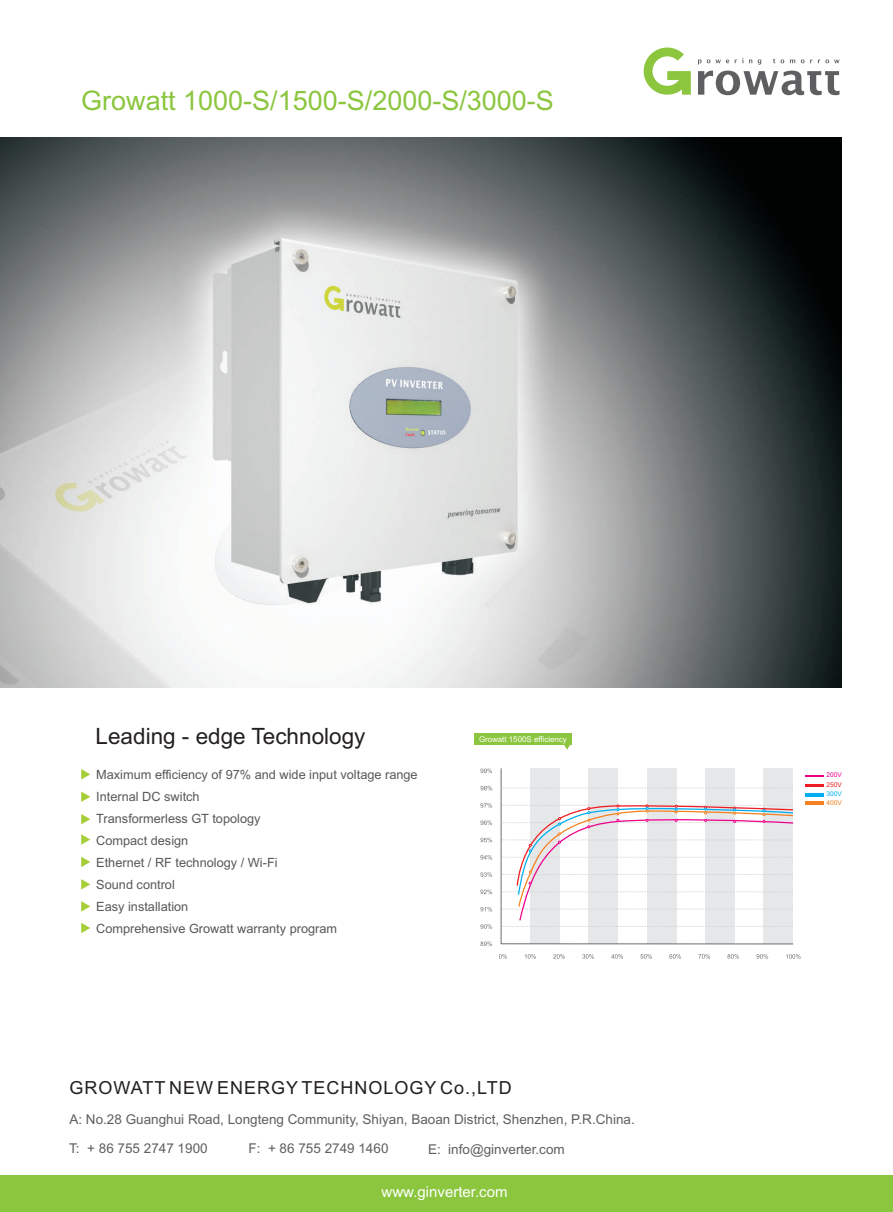
<style>
.page{position:relative;width:893px;height:1212px;background:#fff}
.page>*{position:absolute;margin:0;border:0;box-sizing:border-box;transform-origin:0 0}
.t1{font:27px "Arial";color:#8bc63e}
.t2{font:22.5px "Arial";color:#231f20}
.t3{font:18px "Arial";letter-spacing:.055em;color:#231f20}
.t4{font:15px "Arial";color:#fff}
.t5{font:13.5px/29.2px "Arial";color:#5f5f62}
.t6{font:12.75px/22px "Arial";color:#57585a}
.t7{font:7.95px "Arial";color:#fff}
.t8{font:6.6px "Arial";color:#ed028c}
.t9{font:6.6px "Arial";color:#ee1d23}
.t10{font:6.6px "Arial";color:#f58220}
.t11{font:6.6px "Arial";color:#00aeef}
</style>
<div class="page">
<svg style="left:698px;top:60px;width:3px;height:5px"></svg>
<svg style="left:707px;top:60px;width:22px;height:3px"></svg>
<svg style="left:758px;top:60px;width:3px;height:5px"></svg>
<svg style="left:773px;top:59px;width:11px;height:4px"></svg>
<svg style="left:801px;top:60px;width:11px;height:3px"></svg>
<svg style="left:818px;top:60px;width:21px;height:3px"></svg>
<svg style="left:698px;top:71px;width:141px;height:24px"></svg>
<svg style="left:644px;top:48px;width:47px;height:47px"></svg>
<div style="left:0;top:1175px;width:893px;height:37px;background:#8bc63e"></div>
<svg style="left:81px;top:769px;width:9px;height:10px"></svg>
<svg style="left:81px;top:791px;width:9px;height:11px"></svg>
<svg style="left:81px;top:814px;width:9px;height:10px"></svg>
<svg style="left:81px;top:834px;width:9px;height:11px"></svg>
<svg style="left:81px;top:857px;width:9px;height:10px"></svg>
<svg style="left:81px;top:879px;width:9px;height:10px"></svg>
<svg style="left:81px;top:901px;width:9px;height:11px"></svg>
<svg style="left:81px;top:923px;width:9px;height:10px"></svg>
<div style="left:474px;top:734px;width:98px;height:11px;background:#8bc63e"></div>
<svg style="left:564px;top:745px;width:6px;height:5px"></svg>
<hr style="left:805px;top:801px;width:19px;height:4px;background:#f58220">
<hr style="left:805px;top:793px;width:19px;height:3px;background:#00aeef">
<hr style="left:805px;top:784px;width:19px;height:3px;background:#ee1d23">
<svg style="left:805px;top:775px;width:19px;height:2px"></svg>
<svg style="left:480px;top:803px;width:12px;height:5px"></svg>
<svg style="left:480px;top:820px;width:12px;height:5px"></svg>
<svg style="left:480px;top:838px;width:12px;height:4px"></svg>
<svg style="left:480px;top:855px;width:12px;height:5px"></svg>
<svg style="left:480px;top:872px;width:12px;height:5px"></svg>
<svg style="left:480px;top:889px;width:12px;height:5px"></svg>
<svg style="left:480px;top:907px;width:12px;height:4px"></svg>
<svg style="left:480px;top:924px;width:12px;height:5px"></svg>
<svg style="left:480px;top:941px;width:12px;height:5px"></svg>
<svg style="left:499px;top:954px;width:8px;height:5px"></svg>
<svg style="left:525px;top:954px;width:11px;height:5px"></svg>
<svg style="left:553px;top:954px;width:12px;height:5px"></svg>
<svg style="left:582px;top:954px;width:12px;height:5px"></svg>
<svg style="left:611px;top:954px;width:12px;height:5px"></svg>
<svg style="left:640px;top:954px;width:12px;height:5px"></svg>
<svg style="left:669px;top:954px;width:12px;height:5px"></svg>
<svg style="left:698px;top:954px;width:12px;height:5px"></svg>
<svg style="left:727px;top:954px;width:12px;height:5px"></svg>
<svg style="left:756px;top:954px;width:12px;height:5px"></svg>
<svg style="left:786px;top:954px;width:15px;height:5px"></svg>
<svg style="left:500px;top:768px;width:294px;height:177px"></svg>
<svg style="left:481px;top:786px;width:11px;height:4px"></svg>
<svg style="left:480px;top:768px;width:12px;height:5px"></svg>
<svg style="left:501px;top:787px;width:292px;height:1px"></svg>
<svg style="left:501px;top:804px;width:293px;height:123px"></svg>
<img style="left:0;top:138px;width:842px;height:549px">
<h1 class="t1" style="left:81px;top:91px;width:474px">Growatt 1000-S/1500-S/2000-S/3000-S</h1>
<h2 class="t2" style="left:96px;top:727px;width:271px">Leading - edge Technology</h2>
<p class="t6" style="left:96px;top:764px;width:323px">Maximum efficiency of 97% and wide input voltage range<br>Internal DC switch<br>Transformerless GT topology<br>Compact design<br>Ethernet / RF technology / Wi-Fi<br>Sound control<br>Easy installation<br>Comprehensive Growatt warranty program</p>
<p class="t7" style="left:479px;top:736px;width:89px">Growatt 1500S efficiency</p>
<h3 class="t3" style="left:69px;top:1081px;width:444px">GROWATT NEW ENERGY TECHNOLOGY Co.,LTD</h3>
<p class="t5" style="left:69px;top:1106px;width:567px">A: No.28 Guanghui Road, Longteng Community, Shiyan, Baoan District, Shenzhen, P.R.China.<br>T: + 86 755 2747 1900</p>
<p class="t5" style="left:248px;top:1135px;width:141px">F: + 86 755 2749 1460</p>
<p class="t5" style="left:428px;top:1136px;width:138px">E: info@ginverter.com</p>
<p class="t4" style="left:382px;top:1186px;width:127px">www.ginverter.com</p>
<p class="t8" style="left:827px;top:772px;width:17px">200V</p>
<p class="t9" style="left:827px;top:782px;width:17px">250V</p>
<p class="t10" style="left:827px;top:800px;width:17px">400V</p>
<p class="t11" style="left:827px;top:791px;width:17px">300V</p>
</div>
